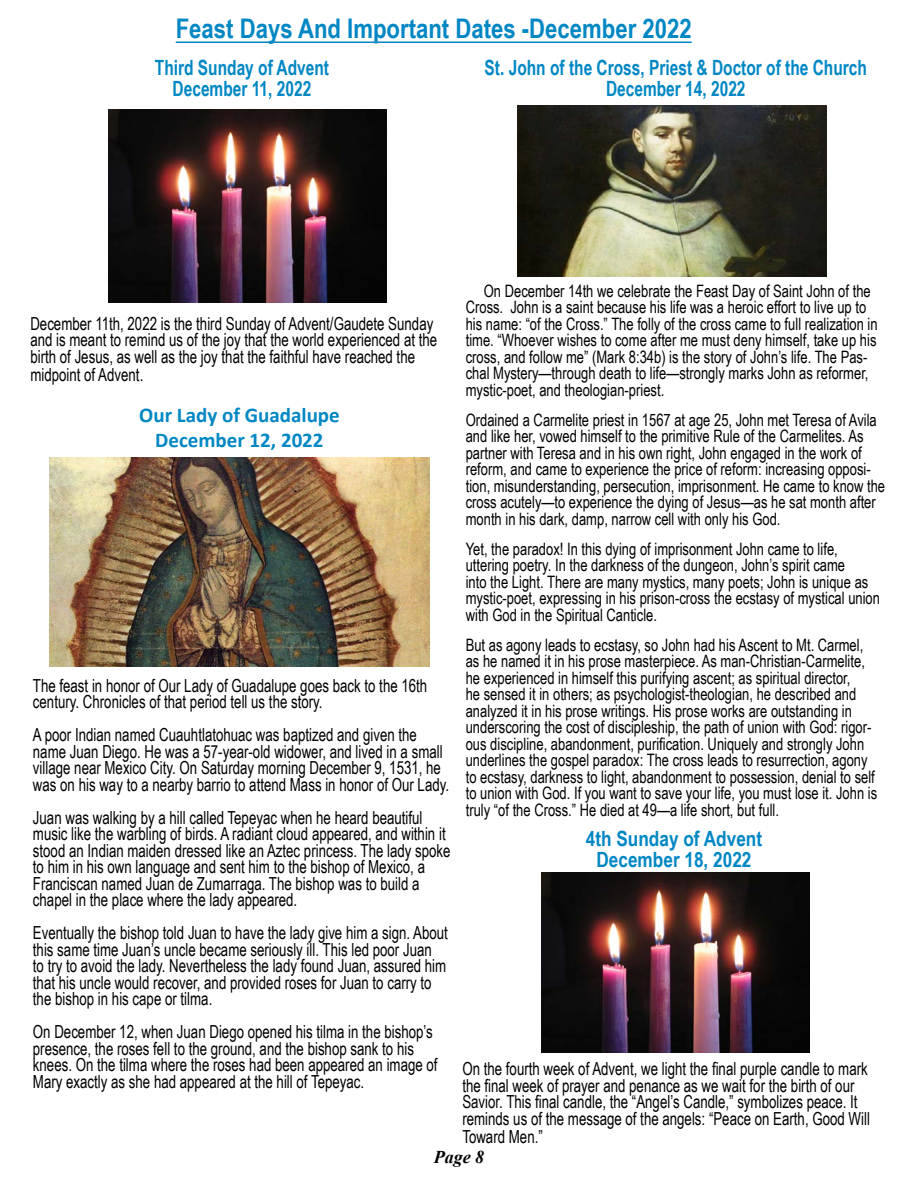
<style>
.page{position:relative;width:918px;height:1188px;background:#fff}
.page>*{position:absolute;margin:0;border:0;box-sizing:border-box;transform-origin:0 0}
.t1{font:700 27px "Arial Narrow";color:#0087c4}
.t2{font:700 21px/21px "Arial Narrow";color:#0087c4;text-align:center;scale:.9 1}
.t3{font:700 21px/25.2px "Calibri";color:#0087c4;text-align:center}
.t4{font:700 21px/21px "Arial Narrow";color:#0087c4;text-align:center}
.t5{font:18px/16.5px "Arial Narrow";color:#000;scale:.9 1}
.t6{font:italic 700 18px "Times New Roman";color:#000}
.t7{font:17.1px/16.5px "Arial Narrow";color:#000;scale:.93 1}
</style>
<div class="page">
<hr style="left:176px;top:41px;width:516px;height:2px;background:#0087c4">
<img style="left:517px;top:106px;width:310px;height:171px">
<img style="left:50px;top:457px;width:379px;height:210px">
<img style="left:108px;top:110px;width:278px;height:192px">
<img style="left:541px;top:873px;width:269px;height:180px">
<h1 class="t1" style="left:176px;top:8px;width:517px">Feast Days And Important Dates -December 2022</h1>
<p class="t2" style="left:155px;top:56px;width:195px">Third Sunday of Advent<br>December 11, 2022</p>
<p class="t2" style="left:485px;top:56px;width:426px">St. John of the Cross, Priest &amp; Doctor of the Church<br>December 14, 2022</p>
<p class="t5" style="left:30px;top:314px;width:454px;line-height:17px">December 11th, 2022 is the third Sunday of Advent/Gaudete Sunday and is meant to remind us of the joy that the world experienced at the birth of Jesus, as well as the joy that the faithful have reached the midpoint of Advent.</p>
<p class="t3" style="left:139px;top:402px;width:202px">Our Lady of Guadalupe<br>December 12, 2022</p>
<p class="t5" style="left:33px;top:676px;width:440px">The feast in honor of Our Lady of Guadalupe goes back to the 16th century. Chronicles of that period tell us the story.</p>
<p class="t5" style="left:33px;top:726px;width:464px">A poor Indian named Cuauhtlatohuac was baptized and given the name Juan Diego. He was a 57-year-old widower, and lived in a small village near Mexico City. On Saturday morning December 9, 1531, he was on his way to a nearby barrio to attend Mass in honor of Our Lady.</p>
<p class="t5" style="left:33px;top:808px;width:466px">Juan was walking by a hill called Tepeyac when he heard beautiful music like the warbling of birds. A radiant cloud appeared, and within it stood an Indian maiden dressed like an Aztec princess. The lady spoke to him in his own language and sent him to the bishop of Mexico, a Franciscan named Juan de Zumarraga. The bishop was to build a chapel in the place where the lady appeared.</p>
<p class="t5" style="left:33px;top:924px;width:463px">Eventually the bishop told Juan to have the lady give him a sign. About this same time Juan’s uncle became seriously ill. This led poor Juan<br>to try to avoid the lady. Nevertheless the lady found Juan, assured him that his uncle would recover, and provided roses for Juan to carry to the bishop in his cape or tilma.</p>
<p class="t5" style="left:33px;top:1023px;width:451px">On December 12, when Juan Diego opened his tilma in the bishop’s presence, the roses fell to the ground, and the bishop sank to his knees. On the tilma where the roses had been appeared an image of Mary exactly as she had appeared at the hill of Tepeyac.</p>
<p class="t7" style="left:466px;top:282px;width:445px;text-indent:18px">On December 14th we celebrate the Feast Day of Saint John of the Cross. John is a saint because his life was a heroic effort to live up to his name: “of the Cross.” The folly of the cross came to full realization in time. “Whoever wishes to come after me must deny himself, take up his cross, and follow me” (Mark 8:34b) is the story of John’s life. The Pas&shy;chal Mystery—through death to life—strongly marks John as reformer, mystic-poet, and theologian-priest.</p>
<p class="t7" style="left:466px;top:411px;width:453px">Ordained a Carmelite priest in 1567 at age 25, John met Teresa of Avila and like her, vowed himself to the primitive Rule of the Carmelites. As partner with Teresa and in his own right, John engaged in the work of reform, and came to experience the price of reform: increasing opposi&shy;tion, misunderstanding, persecution, imprisonment. He came to know the cross acutely—to experience the dying of Jesus—as he sat month after month in his dark, damp, narrow cell with only his God.</p>
<p class="t7" style="left:466px;top:540px;width:447px">Yet, the paradox! In this dying of imprisonment John came to life, uttering poetry. In the darkness of the dungeon, John’s spirit came<br>into the Light. There are many mystics, many poets; John is unique as mystic-poet, expressing in his prison-cross the ecstasy of mystical union with God in the Spiritual Canticle.</p>
<p class="t7" style="left:466px;top:636px;width:444px">But as agony leads to ecstasy, so John had his Ascent to Mt. Carmel, as he named it in his prose masterpiece. As man-Christian-Carmelite, he experienced in himself this purifying ascent; as spiritual director,<br>he sensed it in others; as psychologist-theologian, he described and analyzed it in his prose writings. His prose works are outstanding in underscoring the cost of discipleship, the path of union with God: rigor&shy;ous discipline, abandonment, purification. Uniquely and strongly John underlines the gospel paradox: The cross leads to resurrection, agony to ecstasy, darkness to light, abandonment to possession, denial to self to union with God. If you want to save your life, you must lose it. John is truly “of the Cross.” He died at 49—a life short, but full.</p>
<p class="t4" style="left:586px;top:827px;width:178px">4th Sunday of Advent<br>December 18, 2022</p>
<p class="t5" style="left:462px;top:1060px;width:454px;line-height:17px">On the fourth week of Advent, we light the final purple candle to mark the final week of prayer and penance as we wait for the birth of our Savior. This final candle, the “Angel’s Candle,” symbolizes peace. It reminds us of the message of the angels: “Peace on Earth, Good Will Toward Men.”</p>
<p class="t6" style="left:434px;top:1145px;width:52px">Page 8</p>
</div>
